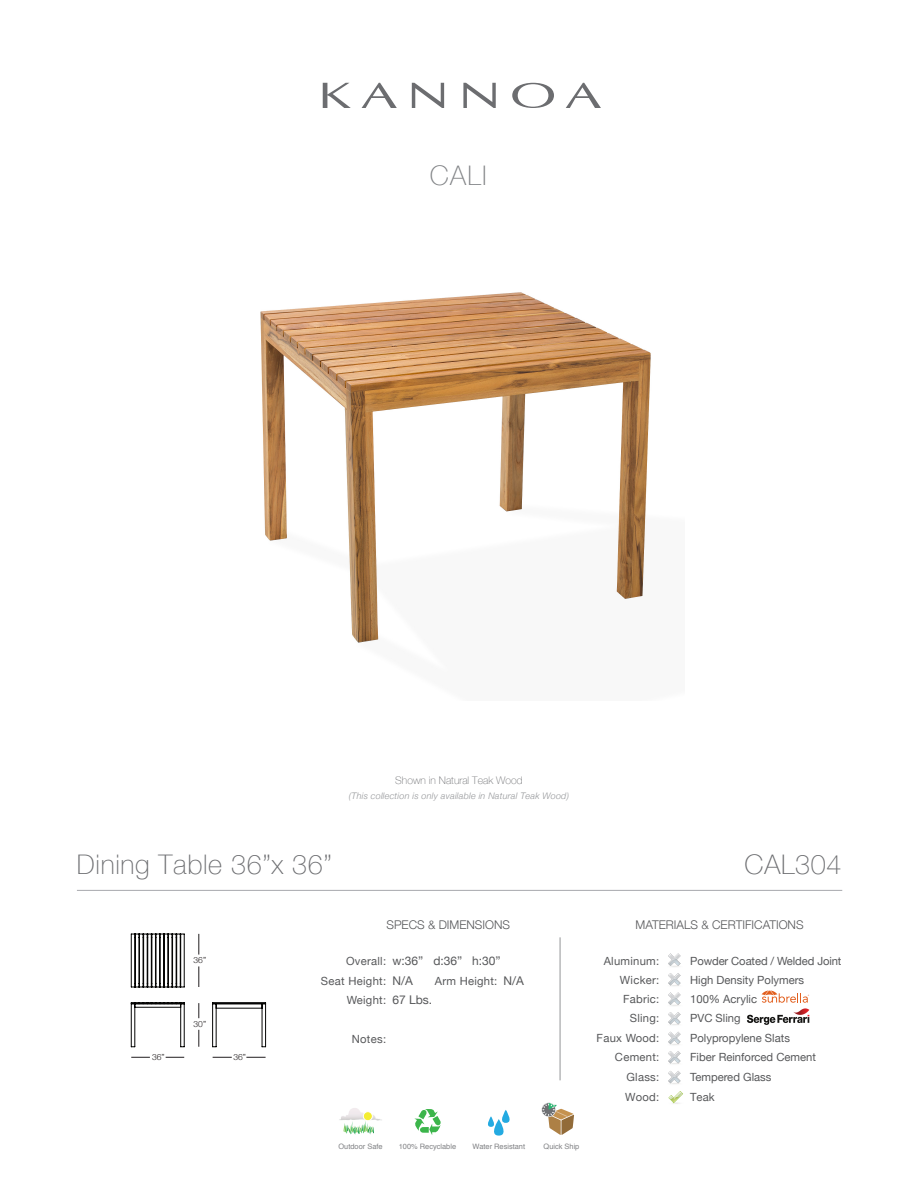
<style>
.page{position:relative;width:918px;height:1188px;background:#fff}
.page>*{position:absolute;margin:0;border:0;box-sizing:border-box;transform-origin:0 0}
.t1{font:100 27px "Helvetica Neue";letter-spacing:.025em;color:#6c6d70}
.t2{font:100 27px "Helvetica Neue";color:#808285}
.t3{font:300 12px "Helvetica Neue";color:#57585a}
.t4{font:12px "Helvetica Neue";color:#57585a}
.t5{font:11.25px/19.6px "Helvetica Neue";color:#57585a}
.t6{font:11.25px/19.5px "Helvetica Neue";letter-spacing:.025em;color:#57585a;text-align:right}
.t7{font:100 10.5px "Helvetica Neue";color:#6c6d70}
.t8{font:italic 300 9px "Helvetica Neue";letter-spacing:.025em;color:#939598}
.t9{font:300 8.4px "Helvetica Neue";color:#231f20}
.t10{font:7.35px "Helvetica";color:#818285}
</style>
<div class="page">
<svg style="left:762px;top:990px;width:47px;height:13px"></svg>
<svg style="left:323px;top:83px;width:28px;height:25px"></svg>
<svg style="left:362px;top:83px;width:35px;height:25px"></svg>
<svg style="left:566px;top:83px;width:35px;height:25px"></svg>
<svg style="left:412px;top:83px;width:32px;height:25px"></svg>
<svg style="left:463px;top:83px;width:33px;height:25px"></svg>
<svg style="left:512px;top:83px;width:42px;height:25px"></svg>
<hr style="left:77px;top:890px;width:765px;height:1px;background:#a8a9ad">
<svg style="left:668px;top:1091px;width:15px;height:12px"></svg>
<svg style="left:668px;top:1012px;width:13px;height:13px"></svg>
<svg style="left:668px;top:973px;width:13px;height:32px"></svg>
<svg style="left:668px;top:953px;width:13px;height:13px"></svg>
<svg style="left:668px;top:1032px;width:13px;height:32px"></svg>
<svg style="left:668px;top:1071px;width:13px;height:13px"></svg>
<hr style="left:560px;top:937px;width:1px;height:143px;background:#939598">
<img style="left:747px;top:1008px;width:63px;height:17px">
<svg style="left:414px;top:1109px;width:27px;height:26px"></svg>
<img style="left:339px;top:1108px;width:43px;height:13px">
<svg style="left:344px;top:1121px;width:30px;height:14px"></svg>
<div style="left:363px;top:1112px;width:9px;height:9px;background:#f4ed33;border-radius:50%"></div>
<div style="left:363px;top:1111px;width:10px;height:10px;border:1px solid #fff;border-radius:50%"></div>
<svg style="left:488px;top:1110px;width:22px;height:26px"></svg>
<svg style="left:541px;top:1103px;width:33px;height:32px"></svg>
<svg style="left:166px;top:1057px;width:18px;height:1px"></svg>
<svg style="left:131px;top:1057px;width:19px;height:1px"></svg>
<svg style="left:198px;top:934px;width:1px;height:21px"></svg>
<svg style="left:198px;top:1003px;width:1px;height:15px"></svg>
<svg style="left:198px;top:1030px;width:1px;height:17px"></svg>
<svg style="left:198px;top:966px;width:1px;height:21px"></svg>
<svg style="left:213px;top:1057px;width:19px;height:1px"></svg>
<svg style="left:246px;top:1057px;width:20px;height:1px"></svg>
<hr style="left:180px;top:1004px;width:1px;height:43px;background:#050504">
<hr style="left:184px;top:1004px;width:1px;height:43px;background:#050504">
<hr style="left:131px;top:1004px;width:1px;height:43px;background:#050504">
<hr style="left:135px;top:1004px;width:1px;height:43px;background:#050504">
<hr style="left:135px;top:1007px;width:46px;height:1px;background:#050504">
<svg style="left:131px;top:1002px;width:54px;height:5px"></svg>
<hr style="left:212px;top:1004px;width:1px;height:43px;background:#050504">
<hr style="left:216px;top:1004px;width:1px;height:43px;background:#050504">
<hr style="left:262px;top:1004px;width:1px;height:43px;background:#050504">
<hr style="left:265px;top:1004px;width:1px;height:43px;background:#050504">
<hr style="left:216px;top:1008px;width:46px;height:1px;background:#050504">
<svg style="left:212px;top:1003px;width:4px;height:5px"></svg>
<hr style="left:213px;top:1003px;width:53px;height:1px;background:#050504">
<hr style="left:213px;top:1002px;width:53px;height:1px;background:#050504">
<hr style="left:131px;top:934px;width:1px;height:53px;background:#050504">
<hr style="left:184px;top:934px;width:1px;height:53px;background:#050504">
<hr style="left:135px;top:934px;width:1px;height:53px;background:#050504">
<hr style="left:139px;top:934px;width:1px;height:53px;background:#050504">
<hr style="left:147px;top:934px;width:1px;height:53px;background:#050504">
<hr style="left:143px;top:934px;width:1px;height:53px;background:#050504">
<hr style="left:151px;top:934px;width:1px;height:53px;background:#050504">
<hr style="left:148px;top:934px;width:1px;height:53px;background:#050504">
<hr style="left:155px;top:934px;width:1px;height:53px;background:#050504">
<hr style="left:152px;top:934px;width:1px;height:53px;background:#050504">
<hr style="left:159px;top:934px;width:1px;height:53px;background:#050504">
<hr style="left:156px;top:934px;width:1px;height:53px;background:#050504">
<hr style="left:163px;top:934px;width:1px;height:53px;background:#050504">
<hr style="left:160px;top:934px;width:1px;height:53px;background:#050504">
<hr style="left:164px;top:934px;width:1px;height:53px;background:#050504">
<hr style="left:168px;top:934px;width:1px;height:53px;background:#050504">
<hr style="left:172px;top:934px;width:1px;height:53px;background:#050504">
<svg style="left:131px;top:934px;width:53px;height:4px"></svg>
<svg style="left:131px;top:983px;width:53px;height:5px"></svg>
<hr style="left:180px;top:934px;width:1px;height:53px;background:#050504">
<hr style="left:176px;top:934px;width:1px;height:53px;background:#050504">
<img style="left:260px;top:292px;width:391px;height:351px">
<h1 class="t2" style="left:430px;top:154px;width:59px">CALI</h1>
<p class="t7" style="left:395px;top:772px;width:129px">Shown in Natural Teak Wood</p>
<p class="t8" style="left:349px;top:789px;width:222px">(This collection is only available in Natural Teak Wood)</p>
<h1 class="t1" style="left:77px;top:844px;width:257px">Dining Table 36”x 36”</h1>
<h1 class="t1" style="left:745px;top:844px;width:98px">CAL304</h1>
<p class="t9" style="left:194px;top:954px;width:14px">36”</p>
<p class="t9" style="left:194px;top:1017px;width:14px">30”</p>
<p class="t9" style="left:152px;top:1051px;width:14px">36”</p>
<p class="t9" style="left:234px;top:1051px;width:14px">36”</p>
<p class="t3" style="left:386px;top:915px;width:125px">SPECS &amp; DIMENSIONS</p>
<p class="t3" style="left:636px;top:915px;width:170px">MATERIALS &amp; CERTIFICATIONS</p>
<p class="t4" style="left:392px;top:952px;width:110px">w:36” d:36” h:30”</p>
<p class="t6" style="left:321px;top:952px;width:67px">Overall:<br>Seat Height:</p>
<p class="t4" style="left:392px;top:972px;width:22px">N/A</p>
<p class="t4" style="left:504px;top:972px;width:22px">N/A</p>
<p class="t6" style="left:435px;top:971px;width:64px">Arm Height:</p>
<p class="t4" style="left:392px;top:992px;width:41px">67 Lbs.</p>
<p class="t5" style="left:347px;top:991px;width:41px">Weight:</p>
<p class="t5" style="left:352px;top:1030px;width:36px">Notes:</p>
<p class="t6" style="left:604px;top:952px;width:57px">Aluminum:</p>
<p class="t5" style="left:690px;top:952px;width:153px">Powder Coated / Welded Joint</p>
<p class="t6" style="left:597px;top:971px;width:64px">Wicker:<br>Fabric:<br>Sling:<br>Faux Wood:<br>Cement:<br>Glass:<br>Wood:</p>
<p class="t5" style="left:690px;top:971px;width:115px">High Density Polymers</p>
<p class="t5" style="left:690px;top:990px;width:68px">100% Acrylic</p>
<p class="t5" style="left:690px;top:1009px;width:127px">PVC Sling<br>Polypropylene Slats<br>Fiber Reinforced Cement<br>Tempered Glass<br>Teak</p>
<p class="t10" style="left:339px;top:1141px;width:46px">Outdoor Safe</p>
<p class="t10" style="left:399px;top:1141px;width:59px">100% Recyclable</p>
<p class="t10" style="left:472px;top:1141px;width:54px">Water Resistant</p>
<p class="t10" style="left:544px;top:1141px;width:37px">Quick Ship</p>
</div>
